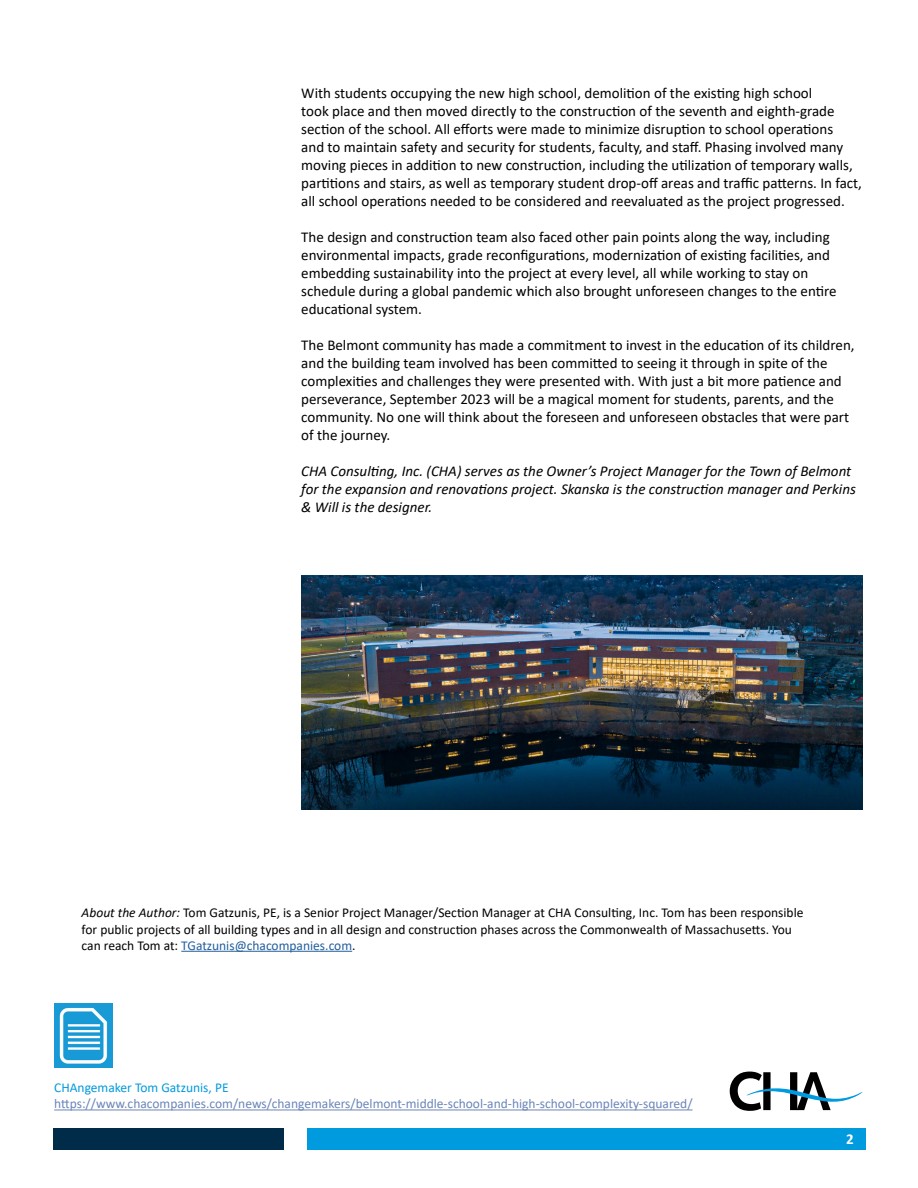
<style>
.page{position:relative;width:918px;height:1188px;background:#fff}
.page>*{position:absolute;margin:0;border:0;box-sizing:border-box;transform-origin:0 0}
.t1{font:15px/18px "Calibri";color:#000}
.t2{font:italic 15px/18px "Calibri";color:#000}
.t3{font:700 15px "Calibri";color:#fff}
.t4{font:13.5px/16.2px "Calibri";color:#000}
.t5{font:13.5px "Calibri";color:#6b85b9}
.t6{font:13.5px "Calibri";color:#009ade}
.s1{font-style:italic}
.s2{color:#215e9e}
</style>
<div class="page">
<div style="left:53px;top:1129px;width:230px;height:21px;background:#002b49"></div>
<div style="left:307px;top:1129px;width:558px;height:21px;background:#009ade"></div>
<hr style="left:54px;top:1110px;width:639px;height:1px;background:#6b85b9">
<img style="left:54px;top:1003px;width:58px;height:65px">
<img style="left:302px;top:576px;width:561px;height:233px">
<hr style="left:181px;top:951px;width:171px;height:1px;background:#215e9e">
<svg style="left:730px;top:1072px;width:133px;height:39px"></svg>
<p class="t1" style="left:301px;top:84px;width:562px">With students occupying the new high school, demolition of the existing high school<br>took place and then moved directly to the construction of the seventh and eighth-grade section of the school. All efforts were made to minimize disruption to school operations<br>and to maintain safety and security for students, faculty, and staff. Phasing involved many moving pieces in addition to new construction, including the utilization of temporary walls, partitions and stairs, as well as temporary student drop-off areas and traffic patterns. In fact, all school operations needed to be considered and reevaluated as the project progressed.</p>
<p class="t1" style="left:301px;top:228px;width:537px">The design and construction team also faced other pain points along the way, including environmental impacts, grade reconfigurations, modernization of existing facilities, and embedding sustainability into the project at every level, all while working to stay on schedule during a global pandemic which also brought unforeseen changes to the entire educational system.</p>
<p class="t1" style="left:301px;top:336px;width:555px">The Belmont community has made a commitment to invest in the education of its children, and the building team involved has been committed to seeing it through in spite of the complexities and challenges they were presented with. With just a bit more patience and perseverance, September 2023 will be a magical moment for students, parents, and the community. No one will think about the foreseen and unforeseen obstacles that were part of the journey.</p>
<p class="t2" style="left:301px;top:462px;width:556px">CHA Consulting, Inc. (CHA) serves as the Owner’s Project Manager for the Town of Belmont for the expansion and renovations project. Skanska is the construction manager and Perkins &amp; Will is the designer.</p>
<p class="t4" style="left:82px;top:904px;width:723px"><span class="s1">About the Author:</span> Tom Gatzunis, PE, is a Senior Project Manager/Section Manager at CHA Consulting, Inc. Tom has been responsible for public projects of all building types and in all design and construction phases across the Commonwealth of Massachusetts. You can reach Tom at: <span class="s2">TGatzunis@chacompanies.com</span>.</p>
<p class="t6" style="left:54px;top:1078px;width:176px">CHAngemaker Tom Gatzunis, PE</p>
<p class="t5" style="left:54px;top:1095px;width:640px">https://www.chacompanies.com/news/changemakers/belmont-middle-school-and-high-school-complexity-squared/</p>
<p class="t3" style="left:846px;top:1128px;width:9px">2</p>
</div>
